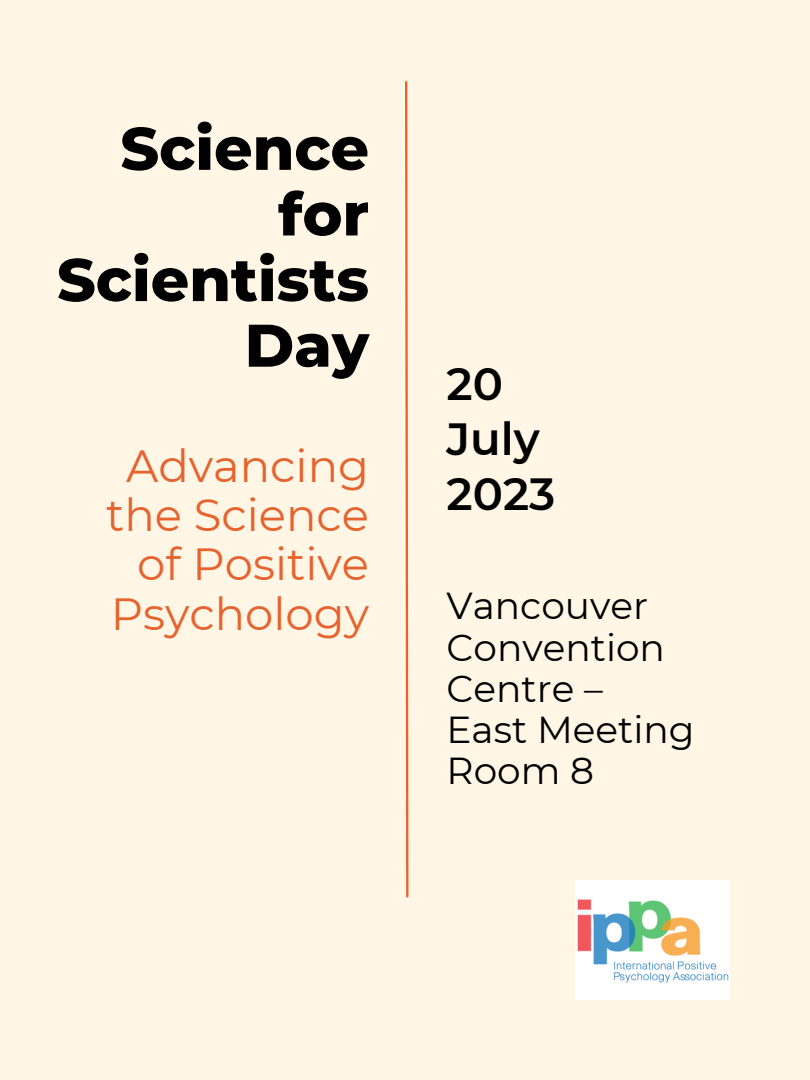
<style>
.page{position:relative;width:810px;height:1080px;background:#fff6e6}
.page>*{position:absolute;margin:0;border:0;box-sizing:border-box;transform-origin:0 0}
.t1{font:800 60px/65.6px "Montserrat";color:#000;text-align:right}
.t2{font:45px/49.2px "Montserrat";color:#e7632e;text-align:right}
.t3{font:600 45px "Montserrat";color:#000}
.t4{font:37.5px/41.2px "Montserrat";color:#000}
</style>
<div class="page">
<svg style="left:405px;top:81px;width:4px;height:817px"></svg>
<img style="left:576px;top:881px;width:153px;height:118px">
<p class="t1" style="left:120px;top:116px;width:250px">Science for</p>
<p class="t1" style="left:57px;top:247px;width:314px">Scientists</p>
<p class="t1" style="left:245px;top:312px;width:126px">Day</p>
<p class="t2" style="left:106px;top:441px;width:264px">Advancing the Science of Positive<br>Psychology</p>
<p class="t3" style="left:447px;top:357px;width:58px">20</p>
<p class="t3" style="left:447px;top:411px;width:95px">July</p>
<p class="t3" style="left:447px;top:466px;width:110px">2023</p>
<p class="t4" style="left:447px;top:585px;width:220px">Vancouver<br>Convention<br>Centre –</p>
<p class="t4" style="left:447px;top:709px;width:250px">East Meeting<br>Room 8</p>
</div>
